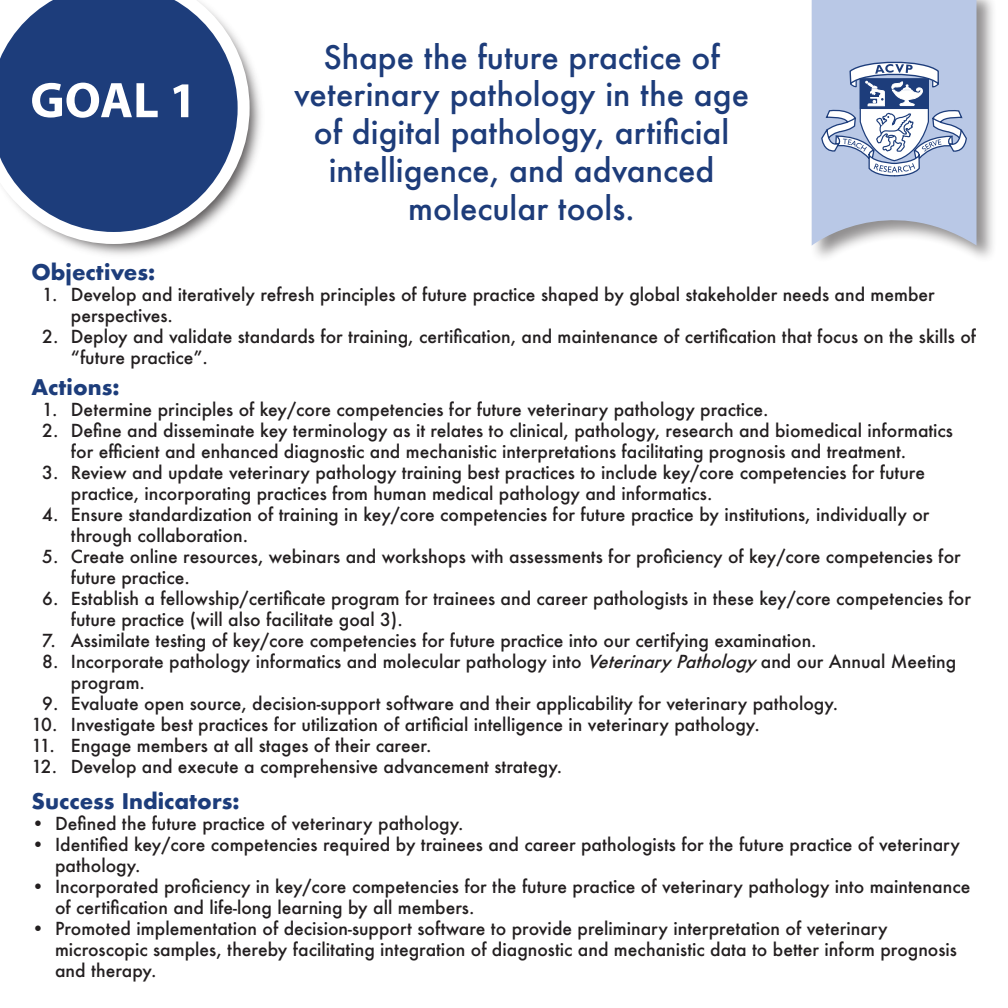
<style>
.page{position:relative;width:1008px;height:1008px;background:#fff}
.page>*{position:absolute;margin:0;border:0;box-sizing:border-box;transform-origin:0 0}
.t1{font:700 50.4px "Myriad Pro";color:#fff}
.t2{font:500 31.5px/37.8px "Futura";color:#1d3c7a;text-align:center}
.t3{font:700 21px "Futura";color:#1d3d7b}
.t4{font:500 17.5px/21px "Futura";color:#231f20}
.s1{font-style:italic}
</style>
<div class="page">
<div style="left:810px;top:0;width:187px;height:264px;background:#231f20;opacity:.5"></div>
<svg style="left:810px;top:0;width:168px;height:247px;background:#becae3"></svg>
<svg style="left:821px;top:62px;width:146px;height:114px"></svg>
<img style="left:69px;top:64px;width:192px;height:191px">
<svg style="left:0;top:0;width:250px;height:244px"></svg>
<h1 class="t1" style="left:30px;top:67px;width:168px">GOAL 1</h1>
<h2 class="t2" style="left:294px;top:38px;width:456px">Shape the future practice of veterinary pathology in the age of digital pathology, artificial intelligence, and advanced molecular tools.</h2>
<p class="t3" style="left:32px;top:257px;width:125px">Objectives:</p>
<p class="t4" style="left:71px;top:284px;width:865px;text-indent:-29px">1. Develop and iteratively refresh principles of future practice shaped by global stakeholder needs and member perspectives.</p>
<p class="t4" style="left:71px;top:326px;width:907px;text-indent:-29px">2. Deploy and validate standards for training, certification, and maintenance of certification that focus on the skills of “future practice”.</p>
<p class="t3" style="left:32px;top:372px;width:90px">Actions:</p>
<p class="t4" style="left:42px;top:399px;width:728px">1. Determine principles of key/core competencies for future veterinary pathology practice.</p>
<p class="t4" style="left:71px;top:420px;width:884px;text-indent:-29px">2. Define and disseminate key terminology as it relates to clinical, pathology, research and biomedical informatics for efficient and enhanced diagnostic and mechanistic interpretations facilitating prognosis and treatment.</p>
<p class="t4" style="left:71px;top:462px;width:856px;text-indent:-29px">3. Review and update veterinary pathology training best practices to include key/core competencies for future practice, incorporating practices from human medical pathology and informatics.</p>
<p class="t4" style="left:71px;top:504px;width:860px;text-indent:-29px">4. Ensure standardization of training in key/core competencies for future practice by institutions, individually or through collaboration.</p>
<p class="t4" style="left:71px;top:546px;width:891px;text-indent:-29px">5. Create online resources, webinars and workshops with assessments for proficiency of key/core competencies for future practice.</p>
<p class="t4" style="left:71px;top:588px;width:902px;text-indent:-29px">6. Establish a fellowship/certificate program for trainees and career pathologists in these key/core competencies for future practice (will also facilitate goal 3).</p>
<p class="t4" style="left:42px;top:630px;width:776px">7. Assimilate testing of key/core competencies for future practice into our certifying examination.</p>
<p class="t4" style="left:71px;top:651px;width:887px;text-indent:-29px">8. Incorporate pathology informatics and molecular pathology into <span class="s1">VeterinaryPathology</span>and our Annual Meeting program.</p>
<p class="t4" style="left:42px;top:693px;width:797px">9. Evaluate open source, decision-support software and their applicability for veterinary pathology.</p>
<p class="t4" style="left:32px;top:714px;width:730px">10. Investigate best practices for utilization of artificial intelligence in veterinary pathology.</p>
<p class="t4" style="left:32px;top:735px;width:401px">11. Engage members at all stages of their career.</p>
<p class="t4" style="left:32px;top:756px;width:532px">12. Develop and execute a comprehensive advancement strategy.</p>
<p class="t3" style="left:32px;top:786px;width:210px">Success Indicators:</p>
<p class="t4" style="left:32px;top:813px;width:434px">• Defined the future practice of veterinary pathology.</p>
<p class="t4" style="left:55px;top:834px;width:906px;text-indent:-24px">• Identified key/core competencies required by trainees and career pathologists for the future practice of veterinary pathology.</p>
<p class="t4" style="left:55px;top:876px;width:917px;text-indent:-24px">• Incorporated proficiency in key/core competencies for the future practice of veterinary pathology into maintenance of certification and life-long learning by all members.</p>
<p class="t4" style="left:55px;top:918px;width:903px;text-indent:-24px">• Promoted implementation of decision-support software to provide preliminary interpretation of veterinary microscopic samples, thereby facilitating integration of diagnostic and mechanistic data to better inform prognosis and therapy.</p>
</div>
